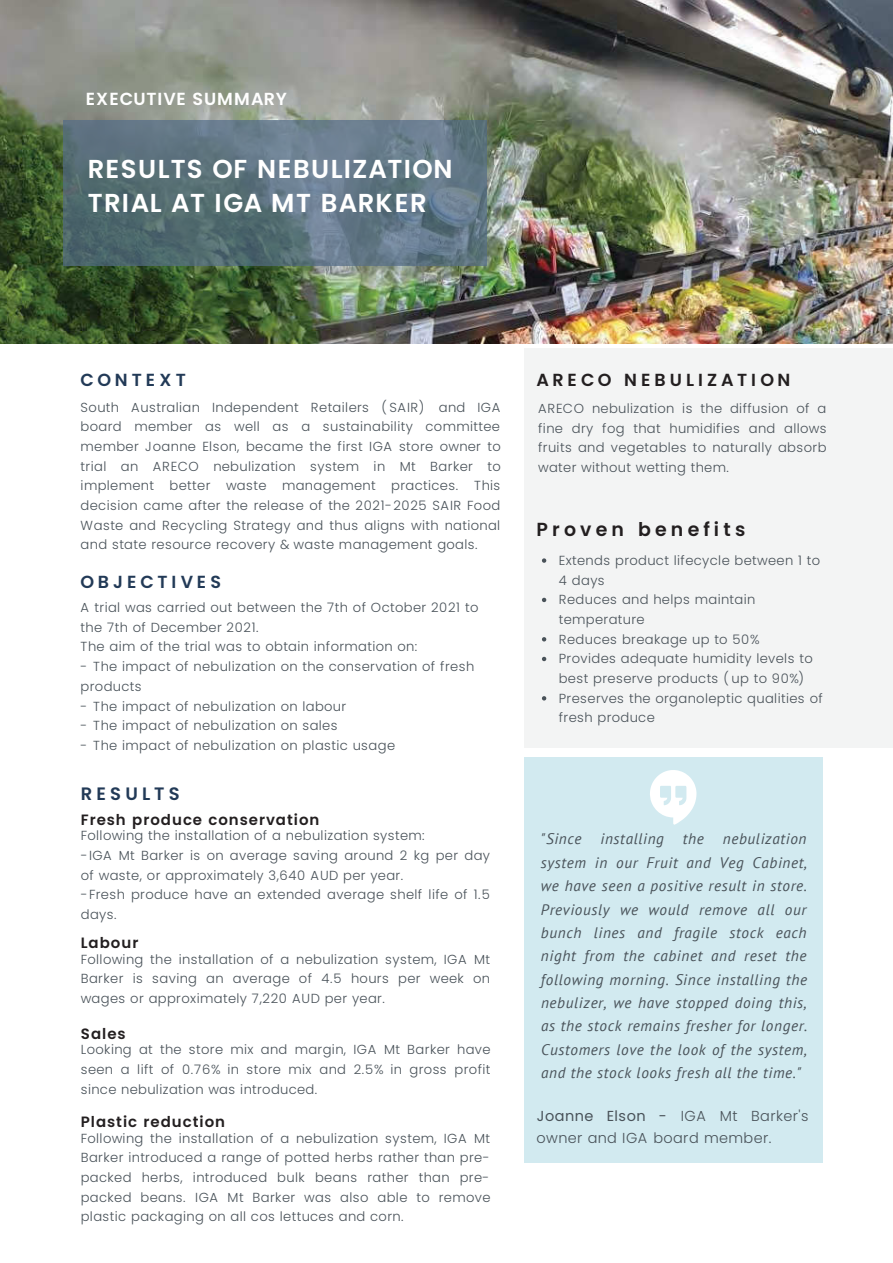
<style>
.page{position:relative;width:893px;height:1263px;background:#fff}
.page>*{position:absolute;margin:0;border:0;box-sizing:border-box;transform-origin:0 0}
.t1{font:600 25.95px/33.9px "Poppins";letter-spacing:.05em;color:#fff}
.t2{font:600 18.9px "Poppins";letter-spacing:.22em;color:#231f20}
.t3{font:600 18px "Poppins";letter-spacing:.23em;color:#223a57}
.t4{font:600 17.55px "Poppins";letter-spacing:.23em;color:#231f20}
.t5{font:600 17.55px "Poppins";letter-spacing:.23em;color:#223a57}
.t6{font:600 17.55px "Poppins";letter-spacing:.055em;color:#fff}
.t7{font:italic 15.3px/23.4px "PT Sans";letter-spacing:.04em;color:#495259;text-align:justify}
.t8{font:600 15px "Poppins";letter-spacing:.065em;color:#231f20}
.t9{font:300 14.4px/22.4px "Poppins";letter-spacing:.025em;color:#495259}
.t10{font:300 13.05px/19.6px "Poppins";letter-spacing:.025em;color:#495259;text-align:justify}
.s1{font-weight:400}
</style>
<div class="page">
<img style="left:0;top:0;width:893px;height:344px">
<div style="left:524px;top:349px;width:369px;height:399px;background:#f3f4f4"></div>
<div style="left:524px;top:757px;width:298px;height:406px;background:#d2eaf0"></div>
<svg style="left:650px;top:770px;width:46px;height:55px"></svg>
<svg style="left:63px;top:120px;width:423px;height:145px;background:#5e7480"></svg>
<svg style="left:542px;top:558px;width:4px;height:5px"></svg>
<svg style="left:542px;top:598px;width:4px;height:4px"></svg>
<svg style="left:542px;top:637px;width:4px;height:4px"></svg>
<svg style="left:542px;top:657px;width:4px;height:4px"></svg>
<svg style="left:542px;top:696px;width:4px;height:4px"></svg>
<h3 class="t6" style="left:86px;top:88px;width:203px">EXECUTIVE SUMMARY</h3>
<h1 class="t1" style="left:88px;top:152px;width:366px">RESULTS OF NEBULIZATION<br>TRIAL AT IGA MT BARKER</h1>
<h3 class="t5" style="left:81px;top:370px;width:107px">CONTEXT</h3>
<p class="t10" style="left:81px;top:397px;width:422px">South Australian Independent Retailers ( SAIR) and IGA board member as well as a sustainability committee member Joanne Elson, became the first IGA store owner to trial an ARECO nebulization system in Mt Barker to implement better waste management practices. This decision came after the release of the 2021-2025 SAIR Food Waste and Recycling Strategy and thus aligns with national and state resource recovery &amp; waste management goals.</p>
<h3 class="t5" style="left:81px;top:572px;width:142px">OBJECTIVES</h3>
<p class="t10" style="left:81px;top:598px;width:399px;text-align:left">A trial was carried out between the 7th of October 2021 to the 7th of December 2021.<br>The aim of the trial was to obtain information on:</p>
<p class="t10" style="left:81px;top:657px;width:395px">- The impact of nebulization on the conservation of fresh products</p>
<p class="t10" style="left:81px;top:696px;width:267px">- The impact of nebulization on labour</p>
<p class="t10" style="left:81px;top:716px;width:258px">- The impact of nebulization on sales</p>
<p class="t10" style="left:81px;top:735px;width:316px">- The impact of nebulization on plastic usage</p>
<h3 class="t3" style="left:81px;top:783px;width:100px">RESULTS</h3>
<p class="t8" style="left:81px;top:811px;width:240px">Fresh produce conservation</p>
<p class="t10" style="left:81px;top:826px;width:411px;text-align:left">Following the installation of a nebulization system:<br>-IGA Mt Barker is on average saving around 2 kg per day of waste, or approximately 3,640 AUD per year.<br>-Fresh produce have an extended average shelf life of 1.5 days.</p>
<p class="t8" style="left:81px;top:934px;width:59px">Labour</p>
<p class="t10" style="left:81px;top:949px;width:411px">Following the installation of a nebulization system, IGA Mt Barker is saving an average of 4.5 hours per week on wages or approximately 7,220 AUD per year.</p>
<p class="t8" style="left:81px;top:1025px;width:47px">Sales</p>
<p class="t10" style="left:81px;top:1040px;width:411px">Looking at the store mix and margin, IGA Mt Barker have seen a lift of 0.76% in store mix and 2.5% in gross profit since nebulization was introduced.</p>
<p class="t8" style="left:81px;top:1113px;width:146px">Plastic reduction</p>
<p class="t10" style="left:81px;top:1128px;width:411px">Following the installation of a nebulization system, IGA Mt Barker introduced a range of potted herbs rather than pre&shy;packed herbs, introduced bulk beans rather than pre&shy;packed beans. IGA Mt Barker was also able to remove plastic packaging on all cos lettuces and corn.</p>
<h3 class="t4" style="left:536px;top:370px;width:255px">ARECO NEBULIZATION</h3>
<p class="t10" style="left:538px;top:399px;width:290px">ARECO nebulization is the diffusion of a fine dry fog that humidifies and allows fruits and vegetables to naturally absorb water without wetting them.</p>
<h2 class="t2" style="left:536px;top:518px;width:211px">Proven benefits</h2>
<p class="t10" style="left:559px;top:551px;width:265px;text-align:left">Extends product lifecycle between 1 to<br>4 days<br>Reduces and helps maintain temperature<br>Reduces breakage up to 50%<br>Provides adequate humidity levels to best preserve products ( up to 90%)<br>Preserves the organoleptic qualities of fresh produce</p>
<p class="t7" style="left:541px;top:827px;width:268px">"Since installing the nebulization system in our Fruit and Veg Cabinet, we have seen a positive result in store.<br>Previously we would remove all our bunch lines and fragile stock each night from the cabinet and reset the following morning. Since installing the nebulizer, we have stopped doing this, as the stock remains fresher for longer.<br>Customers love the look of the system, and the stock looks fresh all the time."</p>
<p class="t9" style="left:537px;top:1104px;width:273px"><span class="s1">Joanne Elson -</span> IGA Mt Barker's owner and IGA board member.</p>
</div>
